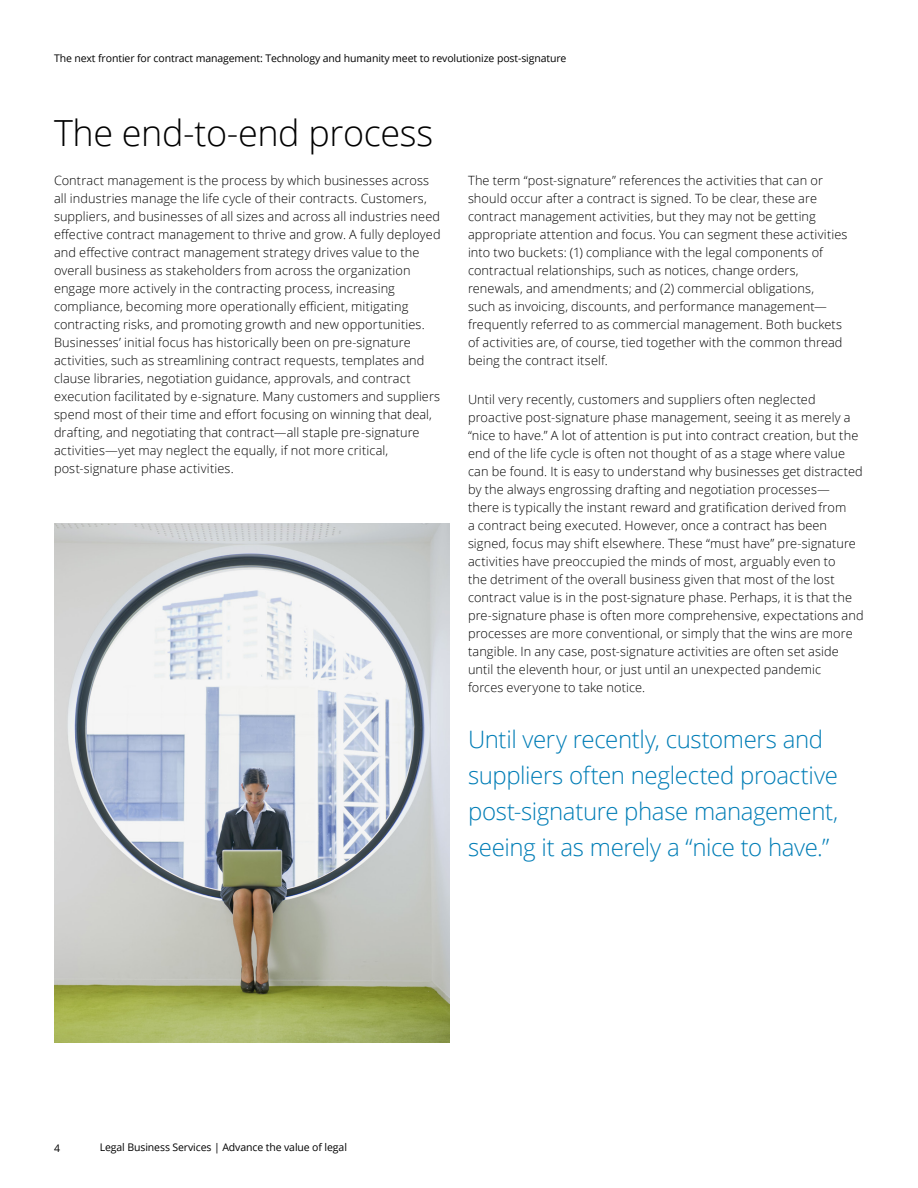
<style>
.page{position:relative;width:918px;height:1188px;background:#fff}
.page>*{position:absolute;margin:0;border:0;box-sizing:border-box;transform-origin:0 0}
.t1{font:300 36px "Open Sans";letter-spacing:-.01em;color:#000}
.t2{font:300 24px/36px "Open Sans";letter-spacing:-.015em;color:#007db6}
.t3{font:300 12.75px/18px "Open Sans";letter-spacing:.01em;color:#000}
.t4{font:10.5px "Open Sans";letter-spacing:-.01em;color:#000}
</style>
<div class="page">
<img style="left:55px;top:524px;width:394px;height:519px">
<p class="t4" style="left:54px;top:51px;width:514px">The next frontier for contract management: Technology and humanity meet to revolutionize post-signature</p>
<h1 class="t1" style="left:54px;top:108px;width:381px">The end-to-end process</h1>
<p class="t3" style="left:54px;top:171px;width:388px">Contract management is the process by which businesses across all industries manage the life cycle of their contracts. Customers, suppliers, and businesses of all sizes and across all industries need effective contract management to thrive and grow. A fully deployed and effective contract management strategy drives value to the overall business as stakeholders from across the organization engage more actively in the contracting process, increasing compliance, becoming more operationally efficient, mitigating contracting risks, and promoting growth and new opportunities.<br>Businesses’ initial focus has historically been on pre-signature activities, such as streamlining contract requests, templates and clause libraries, negotiation guidance, approvals, and contract execution facilitated by e-signature. Many customers and suppliers spend most of their time and effort focusing on winning that deal, drafting, and negotiating that contract—all staple pre-signature activities—yet may neglect the equally, if not more critical, post-signature phase activities.</p>
<p class="t3" style="left:468px;top:171px;width:381px">The term “post-signature” references the activities that can or should occur after a contract is signed. To be clear, these are contract management activities, but they may not be getting appropriate attention and focus. You can segment these activities into two buckets: (1) compliance with the legal components of contractual relationships, such as notices, change orders, renewals, and amendments; and (2) commercial obligations,<br>such as invoicing, discounts, and performance management— frequently referred to as commercial management. Both buckets of activities are, of course, tied together with the common thread being the contract itself.</p>
<p class="t3" style="left:468px;top:390px;width:397px">Until very recently, customers and suppliers often neglected proactive post-signature phase management, seeing it as merely a “nice to have.” A lot of attention is put into contract creation, but the end of the life cycle is often not thought of as a stage where value can be found. It is easy to understand why businesses get distracted by the always engrossing drafting and negotiation processes— there is typically the instant reward and gratification derived from<br>a contract being executed. However, once a contract has been signed, focus may shift elsewhere. These “must have” pre-signature activities have preoccupied the minds of most, arguably even to<br>the detriment of the overall business given that most of the lost contract value is in the post-signature phase. Perhaps, it is that the pre-signature phase is often more comprehensive, expectations and processes are more conventional, or simply that the wins are more tangible. In any case, post-signature activities are often set aside until the eleventh hour, or just until an unexpected pandemic<br>forces everyone to take notice.</p>
<h2 class="t2" style="left:468px;top:720px;width:372px">Until very recently, customers and suppliers often neglected proactive post-signature phase management, seeing it as merely a “nice to have.”</h2>
<p class="t4" style="left:54px;top:1141px;width:8px">4</p>
<p class="t4" style="left:100px;top:1140px;width:249px">Legal Business Services | Advance the value of legal</p>
</div>
